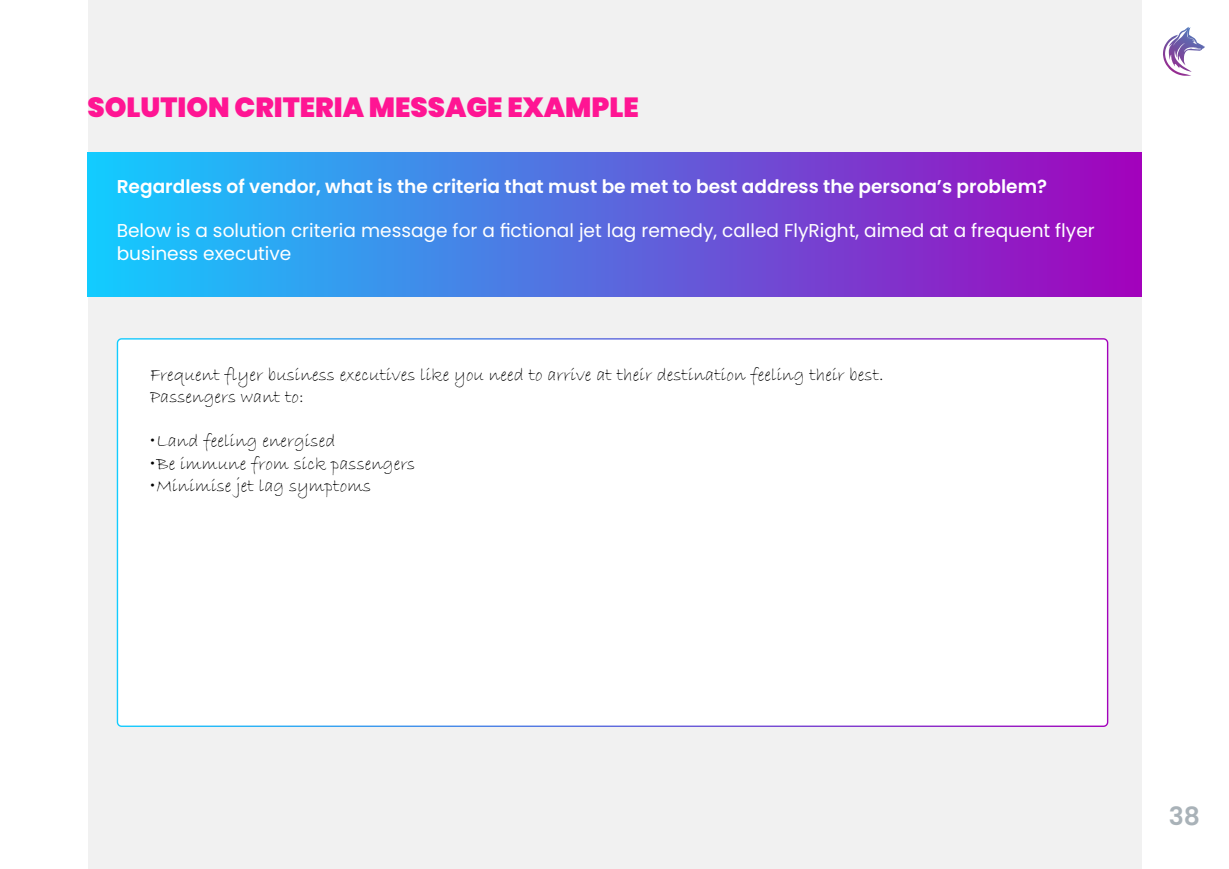
<style>
.page{position:relative;width:1229px;height:869px;background:#fff}
.page>*{position:absolute;margin:0;border:0;box-sizing:border-box;transform-origin:0 0}
.t1{font:900 27.65px "Poppins";color:#ff1593}
.t2{font:600 25.2px "Poppins";color:#a9b2b8}
.t3{font:18.55px/22.3px "Bradley Hand ITC";color:#000}
.t4{font:18.55px/22.3px "Poppins";color:#fff}
.t5{font:600 18.55px "Poppins";color:#fff}
</style>
<div class="page">
<div style="left:88px;top:0;width:1053px;height:868px;background:#f1f1f1"></div>
<div style="left:88px;top:152px;width:1053px;height:144px;background:linear-gradient(to right,#12ccff,#a301bb)"></div>
<div style="left:117px;top:339px;width:990px;height:387px;background:#fff;border-radius:4px"></div>
<svg style="left:1168px;top:27px;width:36px;height:45px"></svg>
<h1 class="t1" style="left:88px;top:91px;width:553px">SOLUTION CRITERIA MESSAGE EXAMPLE</h1>
<p class="t5" style="left:117px;top:175px;width:931px">Regardless of vendor, what is the criteria that must be met to best address the persona’s problem?</p>
<p class="t4" style="left:117px;top:220px;width:979px">Below is a solution criteria message for a fictional jet lag remedy, called FlyRight, aimed at a frequent flyer business executive</p>
<p class="t3" style="left:150px;top:363px;width:735px">Frequent flyer business executives like you need to arrive at their destination feeling their best.<br>Passengers want to:</p>
<p class="t3" style="left:150px;top:430px;width:187px">•Land feeling energised</p>
<p class="t3" style="left:150px;top:452px;width:267px">•Be immune from sick passengers</p>
<p class="t3" style="left:150px;top:475px;width:223px">•Minimise jet lag symptoms</p>
<h2 class="t2" style="left:1168px;top:801px;width:33px">38</h2>
</div>
